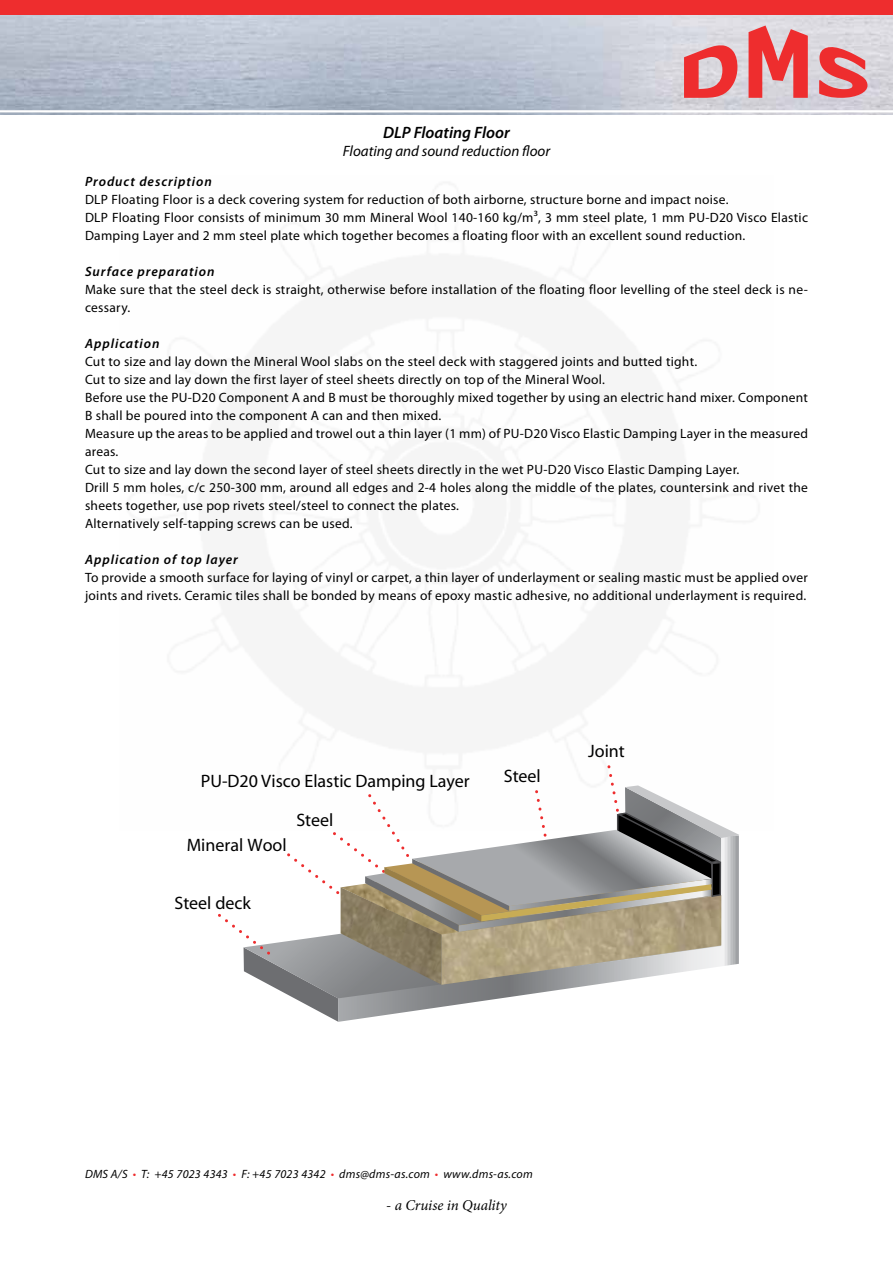
<style>
.page{position:relative;width:893px;height:1263px;background:#fff}
.page>*{position:absolute;margin:0;border:0;box-sizing:border-box;transform-origin:0 0}
.t1{font:18px "Myriad";color:#000}
.t2{font:italic 600 16.5px "Myriad Pro";color:#000}
.t3{font:italic 15px "Myriad Pro";color:#000}
.t4{font:italic 15px "Minion Pro";letter-spacing:-.005em;color:#000}
.t5{font:13.5px/18px "Myriad Pro";letter-spacing:.02em;color:#000}
.t6{font:italic 600 13.5px "Myriad Pro";letter-spacing:.07em;color:#000}
.t7{font:italic 12px "Myriad Pro";letter-spacing:.02em;color:#000}
.s1{color:#ee2d2e}
</style>
<div class="page">
<img style="left:0;top:14px;width:893px;height:101px">
<div style="left:0;top:0;width:893px;height:14px;background:#ee2d2e"></div>
<hr style="left:0;top:110px;width:893px;height:2px;background:#fff">
<svg style="left:684px;top:45px;width:53px;height:53px;background:#e56f72"></svg>
<svg style="left:749px;top:26px;width:59px;height:72px;background:#e6686b"></svg>
<svg style="left:819px;top:46px;width:48px;height:52px;background:#e47377"></svg>
<svg style="left:218px;top:765px;width:521px;height:257px"></svg>
<p class="t2" style="left:383px;top:122px;width:128px">DLP Floating Floor</p>
<p class="t3" style="left:343px;top:142px;width:209px">Floating and sound reduction floor</p>
<p class="t6" style="left:85px;top:173px;width:128px">Product description</p>
<p class="t5" style="left:85px;top:190px;width:724px">DLP Floating Floor is a deck covering system for reduction of both airborne, structure borne and impact noise.<br>DLP Floating Floor consists of minimum 30 mm Mineral Wool 140-160 kg/m³, 3 mm steel plate, 1 mm PU-D20 Visco Elastic<br>Damping Layer and 2 mm steel plate which together becomes a floating floor with an excellent sound reduction.</p>
<p class="t6" style="left:85px;top:263px;width:131px">Surface preparation</p>
<p class="t5" style="left:85px;top:280px;width:724px">Make sure that the steel deck is straight, otherwise before installation of the floating floor levelling of the steel deck is ne&shy;cessary.</p>
<p class="t6" style="left:85px;top:335px;width:76px">Application</p>
<p class="t5" style="left:85px;top:352px;width:724px">Cut to size and lay down the Mineral Wool slabs on the steel deck with staggered joints and butted tight.<br>Cut to size and lay down the first layer of steel sheets directly on top of the Mineral Wool.<br>Before use the PU-D20 Component A and B must be thoroughly mixed together by using an electric hand mixer. Component B shall be poured into the component A can and then mixed.<br>Measure up the areas to be applied and trowel out a thin layer (1 mm) of PU-D20 Visco Elastic Damping Layer in the measured areas.<br>Cut to size and lay down the second layer of steel sheets directly in the wet PU-D20 Visco Elastic Damping Layer.<br>Drill 5 mm holes, c/c 250-300 mm, around all edges and 2-4 holes along the middle of the plates, countersink and rivet the sheets together, use pop rivets steel/steel to connect the plates.<br>Alternatively self-tapping screws can be used.</p>
<p class="t6" style="left:85px;top:551px;width:154px">Application of top layer</p>
<p class="t5" style="left:85px;top:568px;width:724px">To provide a smooth surface for laying of vinyl or carpet, a thin layer of underlayment or sealing mastic must be applied over joints and rivets. Ceramic tiles shall be bonded by means of epoxy mastic adhesive, no additional underlayment is required.</p>
<h1 class="t1" style="left:201px;top:772px;width:270px">PU-D20 Visco Elastic Damping Layer</h1>
<h1 class="t1" style="left:187px;top:836px;width:102px">Mineral Wool</h1>
<h1 class="t1" style="left:296px;top:811px;width:38px">Steel</h1>
<h1 class="t1" style="left:175px;top:894px;width:78px">Steel deck</h1>
<h1 class="t1" style="left:504px;top:767px;width:38px">Steel</h1>
<h1 class="t1" style="left:588px;top:742px;width:38px">Joint</h1>
<p class="t7" style="left:85px;top:1167px;width:449px">DMS A/S <span class="s1">•</span> T: +45 7023 4343 <span class="s1">•</span> F: +45 7023 4342 <span class="s1">•</span> dms@dms-as.com <span class="s1">•</span> www.dms-as.com</p>
<p class="t4" style="left:386px;top:1195px;width:122px">- a Cruise in Quality</p>
</div>
